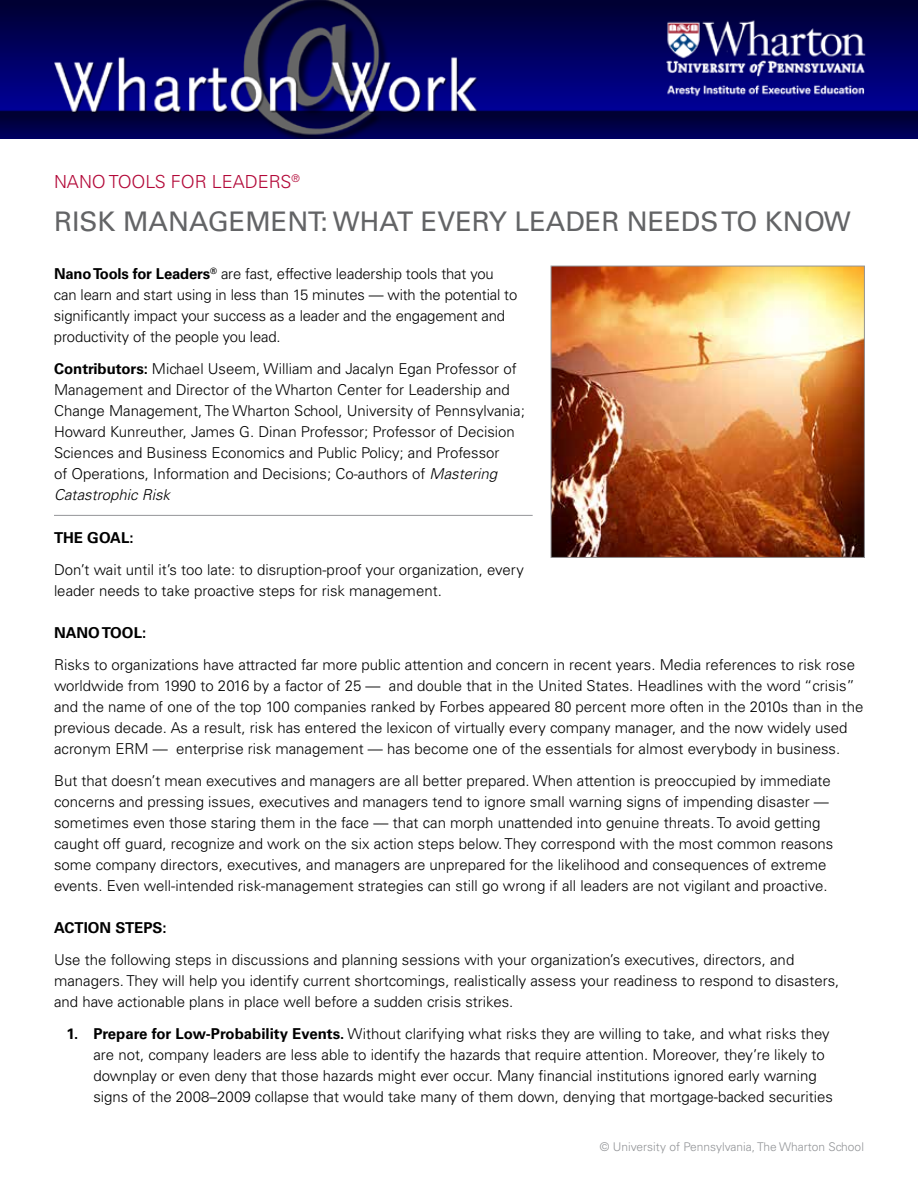
<style>
.page{position:relative;width:918px;height:1188px;background:#fff}
.page>*{position:absolute;margin:0;border:0;box-sizing:border-box;transform-origin:0 0}
.t1{font:27px "Univers";color:#636466}
.t2{font:300 18px "Univers";color:#b30838}
.t3{font:300 15px/21px "Univers";color:#000}
.t4{font:700 15px "Univers";color:#000}
.t5{font:300 12px "Univers";color:#939598}
.s1{font-weight:700}
.s2{font-style:italic}
</style>
<div class="page">
<img style="left:0;top:0;width:918px;height:138px">
<hr style="left:54px;top:515px;width:479px;height:1px;background:#939598">
<img style="left:553px;top:268px;width:310px;height:288px">
<div style="left:551px;top:266px;width:314px;height:292px;border:1px solid #939598"></div>
<p class="t2" style="left:54px;top:171px;width:247px">NANO TOOLS FOR LEADERS<sup>®</sup></p>
<h1 class="t1" style="left:54px;top:206px;width:798px">RISK MANAGEMENT: WHAT EVERY LEADER NEEDS TO KNOW</h1>
<p class="t3" style="left:54px;top:264px;width:465px"><span class="s1">Nano Tools for Leaders</span><sup>®</sup> are fast, effective leadership tools that you can learn and start using in less than 15 minutes — with the potential to significantly impact your success as a leader and the engagement and productivity of the people you lead.</p>
<p class="t3" style="left:54px;top:358px;width:472px"><span class="s1">Contributors:</span> Michael Useem, William and Jacalyn Egan Professor of Management and Director of the Wharton Center for Leadership and Change Management, The Wharton School, University of Pennsylvania; Howard Kunreuther, James G. Dinan Professor; Professor of Decision Sciences and Business Economics and Public Policy; and Professor<br>of Operations, Information and Decisions; Co-authors of <span class="s2">Mastering Catastrophic Risk</span></p>
<p class="t4" style="left:54px;top:529px;width:81px">THE GOAL:</p>
<p class="t3" style="left:54px;top:559px;width:471px">Don’t wait until it’s too late: to disruption-proof your organization, every leader needs to take proactive steps for risk management.</p>
<p class="t4" style="left:54px;top:624px;width:94px">NANO TOOL:</p>
<p class="t3" style="left:54px;top:654px;width:811px">Risks to organizations have attracted far more public attention and concern in recent years. Media references to risk rose worldwide from 1990 to 2016 by a factor of 25 — and double that in the United States. Headlines with the word “crisis” and the name of one of the top 100 companies ranked by Forbes appeared 80 percent more often in the 2010s than in the previous decade. As a result, risk has entered the lexicon of virtually every company manager, and the now widely used acronym ERM — enterprise risk management — has become one of the essentials for almost everybody in business.</p>
<p class="t3" style="left:54px;top:770px;width:781px">But that doesn’t mean executives and managers are all better prepared. When attention is preoccupied by immediate concerns and pressing issues, executives and managers tend to ignore small warning signs of impending disaster — sometimes even those staring them in the face — that can morph unattended into genuine threats. To avoid getting caught off guard, recognize and work on the six action steps below. They correspond with the most common reasons some company directors, executives, and managers are unprepared for the likelihood and consequences of extreme events. Even well-intended risk-management strategies can still go wrong if all leaders are not vigilant and proactive.</p>
<p class="t4" style="left:54px;top:919px;width:114px">ACTION STEPS:</p>
<p class="t3" style="left:54px;top:949px;width:787px">Use the following steps in discussions and planning sessions with your organization’s executives, directors, and managers. They will help you identify current shortcomings, realistically assess your readiness to respond to disasters, and have actionable plans in place well before a sudden crisis strikes.</p>
<p class="t3" style="left:93px;top:1023px;width:741px;text-indent:-27px"><span class="s1">1. Prepare for Low-Probability Events.</span> Without clarifying what risks they are willing to take, and what risks they are not, company leaders are less able to identify the hazards that require attention. Moreover, they’re likely to downplay or even deny that those hazards might ever occur. Many financial institutions ignored early warning signs of the 2008–2009 collapse that would take many of them down, denying that mortgage-backed securities</p>
<p class="t5" style="left:600px;top:1140px;width:266px">© University of Pennsylvania, The Wharton School</p>
</div>
